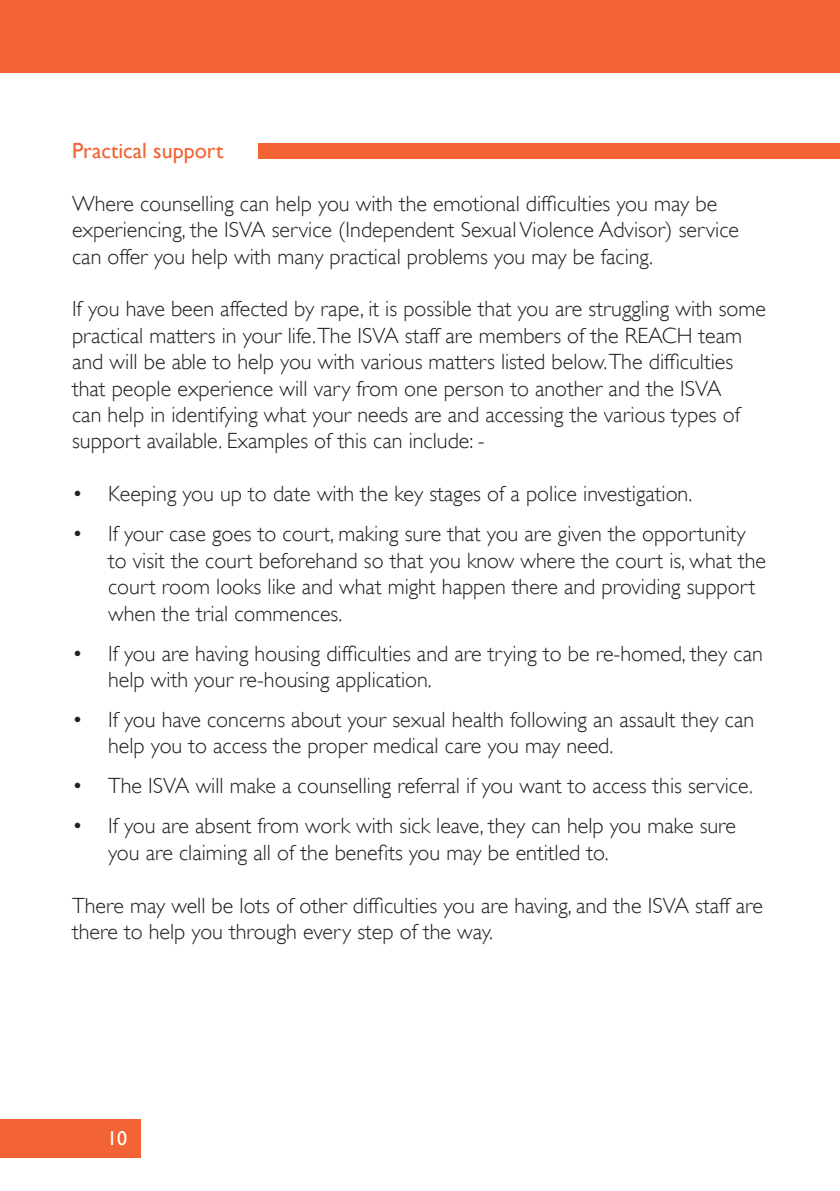
<style>
.page{position:relative;width:840px;height:1191px;background:#fff}
.page>*{position:absolute;margin:0;border:0;box-sizing:border-box;transform-origin:0 0}
.t1{font:300 22px/26.4px "Gill Sans";color:#231f20}
.t2{font:22px "Gill Sans";color:#f26433}
.t3{font:20px "Gill Sans";color:#fff}
</style>
<div class="page">
<div style="left:0;top:1119px;width:141px;height:38px;background:#f26433"></div>
<div style="left:0;top:0;width:839px;height:72px;background:#f26433"></div>
<div style="left:258px;top:143px;width:581px;height:15px;background:#f26433"></div>
<p class="t2" style="left:72px;top:138px;width:153px">Practical support</p>
<p class="t1" style="left:72px;top:189px;width:668px">Where counselling can help you with the emotional difficulties you may be experiencing, the ISVA service (Independent Sexual Violence Advisor) service can offer you help with many practical problems you may be facing.</p>
<p class="t1" style="left:72px;top:295px;width:695px">If you have been affected by rape, it is possible that you are struggling with some practical matters in your life.The ISVA staff are members of the REACH team and will be able to help you with various matters listed below.The difficulties that people experience will vary from one person to another and the ISVA<br>can help in identifying what your needs are and accessing the various types of support available. Examples of this can include: -</p>
<p class="t1" style="left:72px;top:480px;width:621px">• Keeping you up to date with the key stages of a police investigation.</p>
<p class="t1" style="left:108px;top:520px;width:659px;text-indent:-36px">• If your case goes to court, making sure that you are given the opportunity to visit the court beforehand so that you know where the court is, what the court room looks like and what might happen there and providing support when the trial commences.</p>
<p class="t1" style="left:108px;top:639px;width:656px;text-indent:-36px">• If you are having housing difficulties and are trying to be re-homed, they can help with your re-housing application.</p>
<p class="t1" style="left:108px;top:705px;width:647px;text-indent:-36px">• If you have concerns about your sexual health following an assault they can help you to access the proper medical care you may need.</p>
<p class="t1" style="left:72px;top:772px;width:682px">• The ISVA will make a counselling referral if you want to access this service.</p>
<p class="t1" style="left:108px;top:812px;width:629px;text-indent:-36px">• If you are absent from work with sick leave, they can help you make sure you are claiming all of the benefits you may be entitled to.</p>
<p class="t1" style="left:72px;top:891px;width:692px">There may well be lots of other difficulties you are having, and the ISVA staff are there to help you through every step of the way.</p>
<p class="t3" style="left:107px;top:1126px;width:21px">10</p>
</div>
